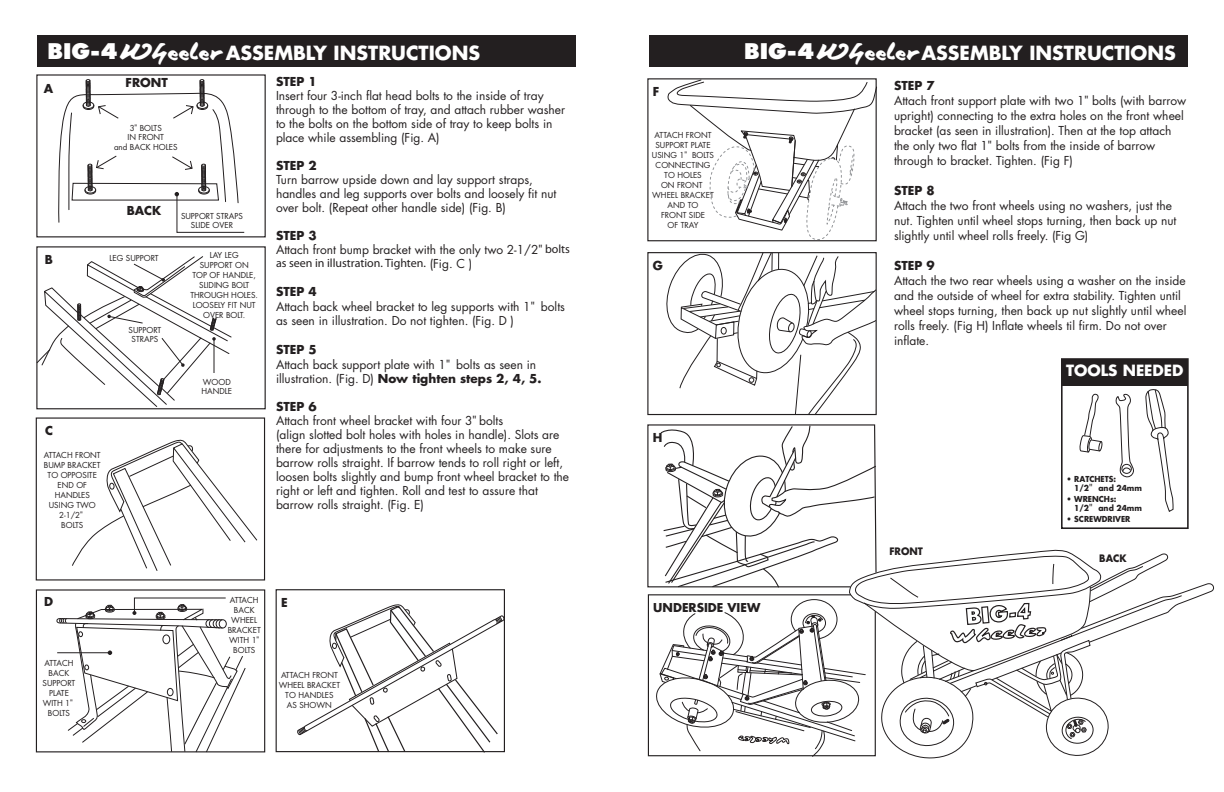
<style>
.page{position:relative;width:1224px;height:792px;background:#fff}
.page>*{position:absolute;margin:0;border:0;box-sizing:border-box;transform-origin:0 0}
.t1{font:700 19px "Futura";color:#fff}
.t2{font:700 15.1px "Futura";color:#fff}
.t3{font:12px/14px "Futura";color:#231f20}
.t4{font:700 12px "Futura";color:#231f20}
.t5{font:700 11.9px "Futura";color:#231f20}
.t6{font:700 10px "Futura";color:#231f20;scale:.95 1}
.t7{font:8px/10px "Futura";color:#231f20;text-align:center}
.t8{font:700 8px/9.1px "Futura";color:#231f20;scale:.95 1}
.s1{font-weight:800;font-size:21px}
.s2{font-family:"Sandal";font-weight:400;font-size:25px}
.s3{font-family:"Myriad Pro"}
.s4{font-weight:700}
.s5{font-family:"Myriad Pro";font-weight:400;font-size:10.4px}
</style>
<div class="page">
<div style="left:649px;top:35px;width:539px;height:32px;background:#231f20"></div>
<div style="left:37px;top:35px;width:539px;height:32px;background:#231f20"></div>
<svg style="left:295px;top:604px;width:210px;height:149px"></svg>
<div style="left:36px;top:74px;width:230px;height:163px;border:1px solid #231f20"></div>
<div style="left:276px;top:589px;width:229px;height:163px;border:1px solid #231f20"></div>
<div style="left:36px;top:589px;width:229px;height:163px;border:1px solid #231f20"></div>
<div style="left:36px;top:417px;width:229px;height:164px;border:1px solid #231f20"></div>
<svg style="left:55px;top:597px;width:192px;height:156px"></svg>
<svg style="left:667px;top:79px;width:210px;height:163px"></svg>
<svg style="left:36px;top:79px;width:209px;height:329px"></svg>
<svg style="left:72px;top:439px;width:186px;height:132px"></svg>
<svg style="left:647px;top:252px;width:567px;height:507px"></svg>
<p class="t1" style="left:48px;top:40px;width:434px"><span class="s1">BIG-4</span><span class="s2">Wheeler</span>ASSEMBLY INSTRUCTIONS</p>
<p class="t1" style="left:744px;top:40px;width:433px"><span class="s1">BIG-4</span><span class="s2">Wheeler</span>ASSEMBLY INSTRUCTIONS</p>
<p class="t4" style="left:44px;top:81px;width:11px">A</p>
<p class="t4" style="left:126px;top:75px;width:44px">FRONT</p>
<p class="t7" style="left:114px;top:123px;width:65px;line-height:9.5px">3<span class="s3">"</span> BOLTS<br>IN FRONT<br>and BACK HOLES</p>
<p class="t4" style="left:45px;top:251px;width:10px">B</p>
<p class="t4" style="left:127px;top:202px;width:36px">BACK</p>
<p class="t7" style="left:110px;top:253px;width:51px">LEG SUPPORT</p>
<p class="t7" style="left:129px;top:326px;width:34px;line-height:9px">SUPPORT<br>STRAPS</p>
<p class="t4" style="left:45px;top:422px;width:9px">C</p>
<p class="t7" style="left:44px;top:450px;width:58px">ATTACH FRONT<br>BUMP BRACKET<br>TO OPPOSITE<br>END OF<br>HANDLES<br>USING TWO<br>2-1/2<span class="s3">"<br></span>BOLTS</p>
<p class="t7" style="left:181px;top:212px;width:63px;line-height:9px">SUPPORT STRAPS<br>SLIDE OVER</p>
<p class="t7" style="left:190px;top:250px;width:69px">LAY LEG<br>SUPPORT ON<br>TOP OF HANDLE,<br>SLIDING BOLT<br>THROUGH HOLES.<br>LOOSELY FIT NUT<br>OVER BOLT.</p>
<p class="t7" style="left:202px;top:378px;width:32px;line-height:9px;text-align:left">WOOD<br>HANDLE</p>
<p class="t3" style="left:276px;top:75px;width:291px"><span class="s4">STEP 1<br></span>Insert four 3-inch flat head bolts to the inside of tray through to the bottom of tray, and attach rubber washer to the bolts on the bottom side of tray to keep bolts in place while assembling (Fig. A)</p>
<p class="t3" style="left:276px;top:159px;width:282px"><span class="s4">STEP 2<br></span>Turn barrow upside down and lay support straps, handles and leg supports over bolts and loosely fit nut over bolt. (Repeat other handle side) (Fig. B)</p>
<p class="t3" style="left:276px;top:229px;width:296px;line-height:13.5px"><span class="s4">STEP 3<br></span>Attach front bump bracket with the only two 2-1/2<span class="s3">" bolts as seen in illustration. Tighten.</span> (Fig. C )</p>
<p class="t3" style="left:276px;top:284px;width:291px;line-height:14.5px"><span class="s4">STEP 4<br></span>Attach back wheel bracket to leg supports with 1<span class="s3">"</span> bolts as seen in illustration. Do not tighten. (Fig. D )</p>
<p class="t3" style="left:276px;top:342px;width:267px;line-height:14.5px"><span class="s4">STEP 5<br></span>Attach back support plate with 1<span class="s3">"</span> bolts as seen in illustration. (Fig. D) <span class="s4">Now tighten steps 2, 4, 5.</span></p>
<p class="t3" style="left:276px;top:400px;width:295px"><span class="s4">STEP 6<br></span>Attach front wheel bracket with four 3<span class="s3">"</span> bolts<br>(align slotted bolt holes with holes in handle). Slots are there for adjustments to the front wheels to make sure barrow rolls straight. If barrow tends to roll right or left, loosen bolts slightly and bump front wheel bracket to the right or left and tighten. Roll and test to assure that barrow rolls straight. (Fig. E)</p>
<p class="t4" style="left:44px;top:593px;width:11px">D</p>
<p class="t4" style="left:281px;top:595px;width:8px">E</p>
<p class="t7" style="left:228px;top:595px;width:35px">ATTACH<br>BACK<br>WHEEL<br>BRACKET<br>WITH 1<span class="s3">"<br></span>BOLTS</p>
<p class="t7" style="left:43px;top:658px;width:34px">ATTACH<br>BACK<br>SUPPORT<br>PLATE<br>WITH 1<span class="s3">"<br></span>BOLTS</p>
<p class="t7" style="left:279px;top:670px;width:63px">ATTACH FRONT<br>WHEEL BRACKET<br>TO HANDLES<br>AS SHOWN</p>
<p class="t4" style="left:653px;top:84px;width:8px">F</p>
<p class="t7" style="left:652px;top:130px;width:64px">ATTACH FRONT<br>SUPPORT PLATE<br>USING 1<span class="s3">"</span> BOLTS<br>CONNECTING<br>TO HOLES<br>ON FRONT<br>WHEEL BRACKET<br>AND TO<br>FRONT SIDE<br>OF TRAY</p>
<p class="t4" style="left:653px;top:258px;width:12px">G</p>
<p class="t4" style="left:653px;top:430px;width:11px">H</p>
<p class="t5" style="left:653px;top:600px;width:109px">UNDERSIDE VIEW</p>
<p class="t3" style="left:894px;top:78px;width:294px;line-height:15px"><span class="s4">STEP 7<br></span>Attach front support plate with two 1<span class="s3">"</span> bolts (with barrow upright) connecting to the extra holes on the front wheel bracket (as seen in illustration). Then at the top attach the only two flat 1<span class="s3">"</span> bolts from the inside of barrow through to bracket. Tighten. (Fig F)</p>
<p class="t3" style="left:894px;top:183px;width:284px;line-height:15px"><span class="s4">STEP 8<br></span>Attach the two front wheels using no washers, just the nut. Tighten until wheel stops turning, then back up nut slightly until wheel rolls freely. (Fig G)</p>
<p class="t3" style="left:894px;top:258px;width:294px;line-height:15px"><span class="s4">STEP 9<br></span>Attach the two rear wheels using a washer on the inside and the outside of wheel for extra stability. Tighten until wheel stops turning, then back up nut slightly until wheel rolls freely. (Fig H) Inflate wheels til firm. Do not over inflate.</p>
<p class="t2" style="left:1066px;top:361px;width:119px">TOOLS NEEDED</p>
<p class="t6" style="left:889px;top:545px;width:37px">FRONT</p>
<p class="t8" style="left:1074px;top:475px;width:73px;text-indent:-8px">• RATCHETS:<br>1/2<span class="s5">"</span> and 24mm</p>
<p class="t8" style="left:1074px;top:495px;width:73px;text-indent:-8px">• WRENCHs:<br>1/2<span class="s5">"</span> and 24mm</p>
<p class="t8" style="left:1066px;top:515px;width:69px">• SCREWDRIVER</p>
<p class="t6" style="left:1099px;top:552px;width:30px">BACK</p>
</div>
